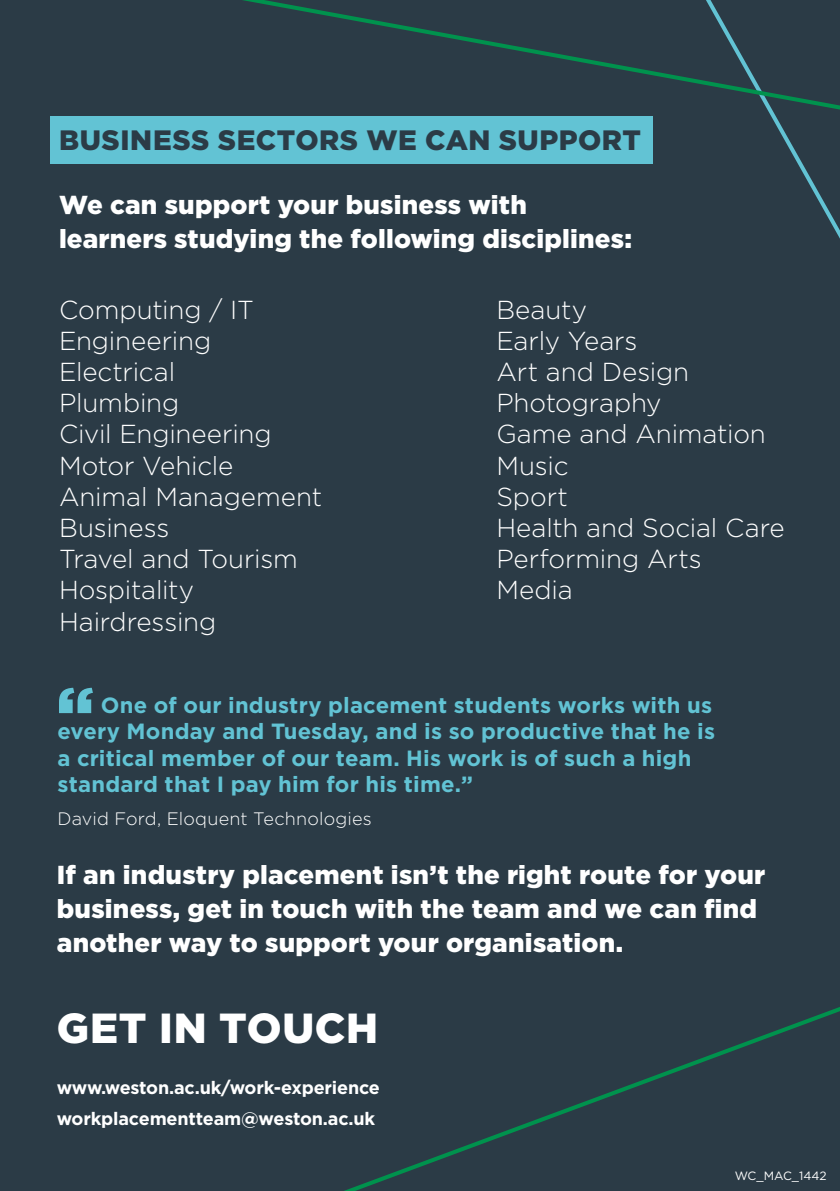
<style>
.page{position:relative;width:840px;height:1191px;background:#fff}
.page>*{position:absolute;margin:0;border:0;box-sizing:border-box;transform-origin:0 0}
.t1{font:900 70px "Gotham";color:#62c3d4}
.t2{font:900 42px "Gotham";letter-spacing:.015em;color:#fff}
.t3{font:900 28px "Gotham";letter-spacing:.02em;color:#2b3b46}
.t4{font:300 26px/31.2px "Gotham";letter-spacing:-.005em;color:#fff}
.t5{font:900 26px/34px "Gotham";letter-spacing:.005em;color:#fff}
.t6{font:700 22px/26.4px "Gotham";letter-spacing:.01em;color:#62c3d4}
.t7{font:700 18px/31.4px "Gotham";letter-spacing:-.01em;color:#fff}
.t8{font:300 18px "Gotham";letter-spacing:.01em;color:#fff}
.t9{font:12px "Gotham";color:#fff}
</style>
<div class="page">
<div style="left:0;top:0;width:839px;height:1191px;background:#2b3b46"></div>
<svg style="left:242px;top:0;width:597px;height:237px"></svg>
<div style="left:50px;top:116px;width:602px;height:48px;background:#62c3d4"></div>
<svg style="left:344px;top:1007px;width:495px;height:184px"></svg>
<p class="t3" style="left:59px;top:121px;width:583px">BUSINESS SECTORS WE CAN SUPPORT</p>
<p class="t5" style="left:59px;top:187px;width:574px">We can support your business with learners studying the following disciplines:</p>
<p class="t4" style="left:59px;top:293px;width:264px">Computing / IT<br>Engineering<br>Electrical<br>Plumbing<br>Civil Engineering<br>Motor Vehicle<br>Animal Management<br>Business<br>Travel and Tourism<br>Hospitality<br>Hairdressing</p>
<p class="t4" style="left:496px;top:293px;width:290px">Beauty<br>Early Years<br>Art and Design<br>Photography<br>Game and Animation<br>Music<br>Sport<br>Health and Social Care<br>Performing Arts<br>Media</p>
<h1 class="t1" style="left:56px;top:664px;width:40px">“</h1>
<p class="t6" style="left:58px;top:691px;width:658px;text-indent:43px">One of our industry placement students works with us every Monday and Tuesday, and is so productive that he is a critical member of our team. His work is of such a high standard that I pay him for his time.”</p>
<p class="t8" style="left:58px;top:809px;width:315px">David Ford, Eloquent Technologies</p>
<p class="t5" style="left:57px;top:857px;width:709px">If an industry placement isn’t the right route for your business, get in touch with the team and we can find another way to support your organisation.</p>
<h2 class="t2" style="left:57px;top:999px;width:323px">GET IN TOUCH</h2>
<p class="t7" style="left:57px;top:1071px;width:324px">www.weston.ac.uk/work-experience workplacementteam@weston.ac.uk</p>
<p class="t9" style="left:734px;top:1167px;width:93px">WC_MAC_1442</p>
</div>
